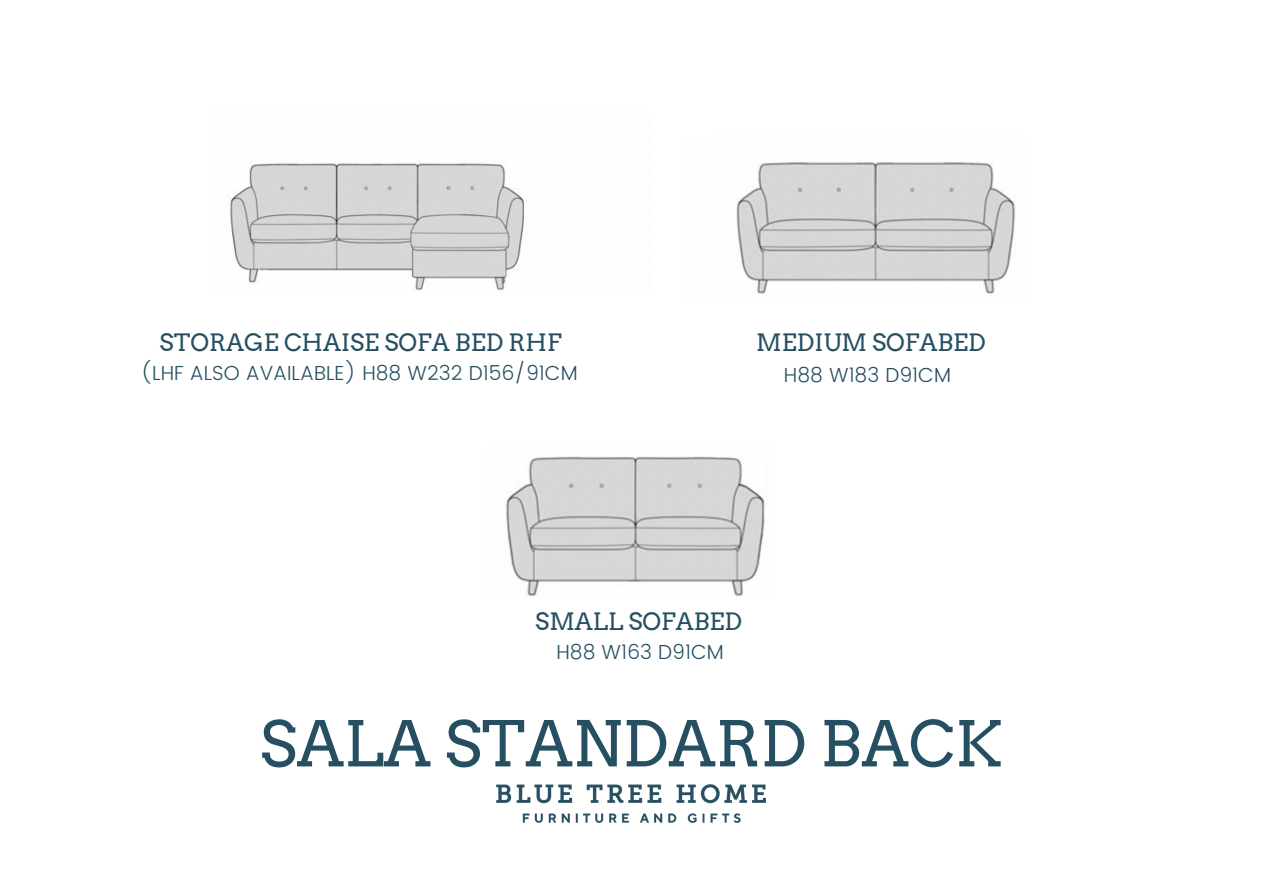
<style>
.page{position:relative;width:1263px;height:894px;background:#fff}
.page>*{position:absolute;margin:0;border:0;box-sizing:border-box;transform-origin:0 0}
.t1{font:62.7px "Arvo";color:#265062}
.t2{font:23.85px "Arvo";color:#265062}
.t3{font:300 20.4px "Poppins";color:#265062}
</style>
<div class="page">
<img style="left:497px;top:784px;width:269px;height:38px">
<img style="left:230px;top:160px;width:294px;height:130px">
<img style="left:736px;top:161px;width:280px;height:133px">
<img style="left:505px;top:456px;width:260px;height:141px">
<p class="t2" style="left:160px;top:328px;width:403px">STORAGE CHAISE SOFA BED RHF</p>
<p class="t3" style="left:140px;top:361px;width:439px">(LHF ALSO AVAILABLE) H88 W232 D156/91CM</p>
<p class="t2" style="left:756px;top:328px;width:231px">MEDIUM SOFABED</p>
<p class="t3" style="left:784px;top:362px;width:169px">H88 W183 D91CM</p>
<p class="t2" style="left:535px;top:606px;width:208px">SMALL SOFABED</p>
<p class="t3" style="left:556px;top:639px;width:169px">H88 W163 D91CM</p>
<h1 class="t1" style="left:260px;top:706px;width:745px">SALA STANDARD BACK</h1>
</div>
